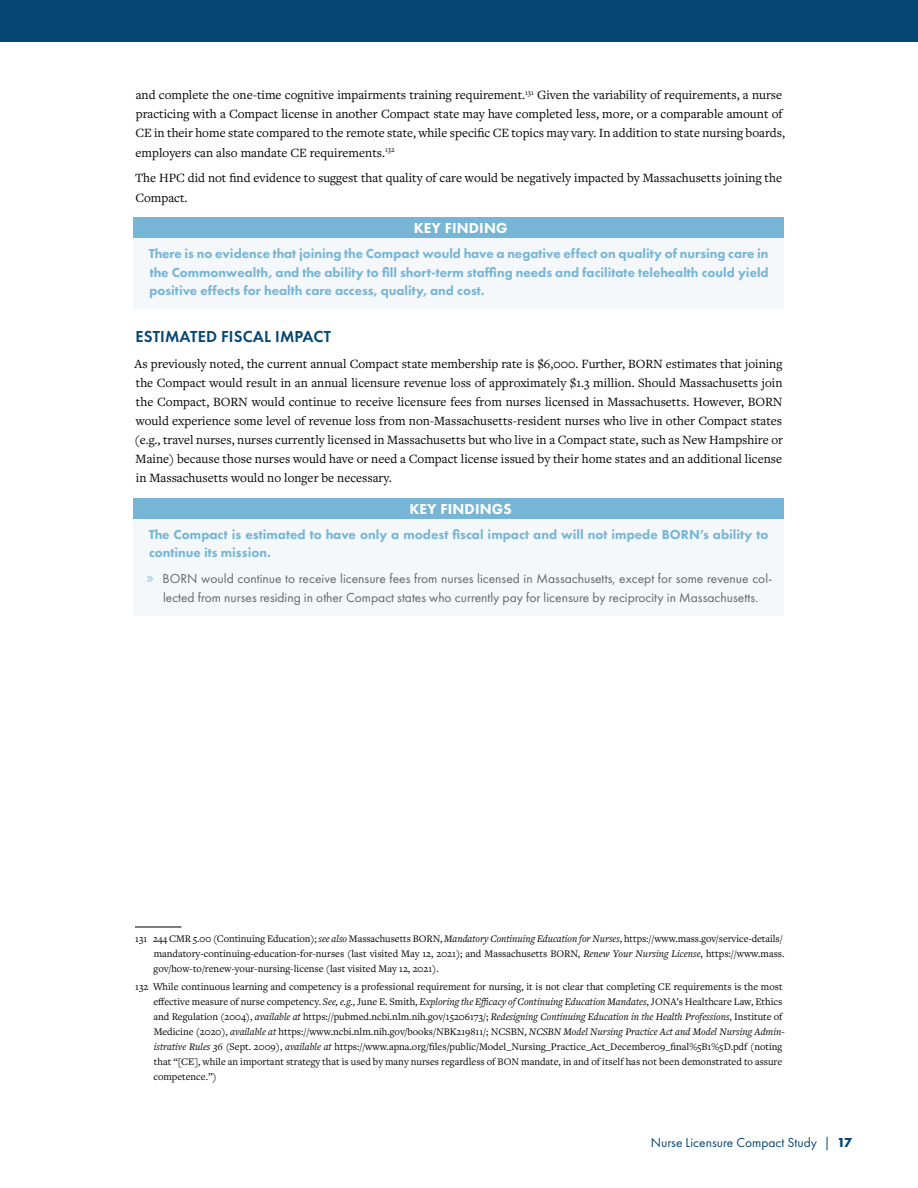
<style>
.page{position:relative;width:918px;height:1188px;background:#fff}
.page>*{position:absolute;margin:0;border:0;box-sizing:border-box;transform-origin:0 0}
.t1{font:600 16.5px "Futura PT";letter-spacing:.01em;color:#084774}
.key_takeaways_H1{font:800 15px "Futura PT";letter-spacing:.01em;color:#fff}
.key_takeaway_intro{font:800 13.5px/18.8px "Futura PT";color:#77b5d6;text-align:justify}
.t2{font:13.5px/18.8px "Futura PT";color:#666;text-align:center}
.t3{font:13.5px "Futura PT";color:#084774}
.body{font:13.2px/19.2px "Freight Text Pro";color:#000}
.footnotes{font:10.5px/15px "Freight Text Pro";color:#000}
.s1{font-family:"Myriad Pro";font-size:16.2px;color:#8abddb}
.s2{font-style:italic}
.s3{font-weight:700}
</style>
<div class="page">
<div style="left:0;top:0;width:918px;height:42px;background:#084774"></div>
<div style="left:134px;top:217px;width:650px;height:21px;background:#77b5d6"></div>
<div style="left:134px;top:238px;width:650px;height:71px;background:#f4f8fb"></div>
<div style="left:134px;top:498px;width:650px;height:21px;background:#77b5d6"></div>
<div style="left:134px;top:519px;width:650px;height:52px;background:#f4f8fb"></div>
<div style="left:134px;top:563px;width:650px;height:52px;background:#f4f8fb"></div>
<hr style="left:135px;top:927px;width:47px;height:1px;background:#000">
<p class="body" style="left:135px;top:85px;width:651px">and complete the one-time cognitive impairments training requirement.<sup>131</sup> Given the variability of requirements, a nurse practicing with a Compact license in another Compact state may have completed less, more, or a comparable amount of CE in their home state compared to the remote state, while specific CE topics may vary. In addition to state nursing boards, employers can also mandate CE requirements.<sup>132</sup></p>
<p class="body" style="left:135px;top:168px;width:648px">The HPC did not find evidence to suggest that quality of care would be negatively impacted by Massachusetts joining the<br>Compact.</p>
<h2 class="key_takeaways_H1" style="left:414px;top:219px;width:95px">KEY FINDING</h2>
<p class="key_takeaway_intro" style="left:149px;top:244px;width:621px">There is no evidence that joining the Compact would have a negative effect on quality of nursing care in the Commonwealth, and the ability to fill short-term staffing needs and facilitate telehealth could yield positive effects for health care access, quality, and cost.</p>
<h2 class="t1" style="left:136px;top:326px;width:197px">ESTIMATED FISCAL IMPACT</h2>
<p class="body" style="left:135px;top:353px;width:650px;text-align:justify">As previously noted, the current annual Compact state membership rate is $6,000. Further, BORN estimates that joining the Compact would result in an annual licensure revenue loss of approximately $1.3 million. Should Massachusetts join the Compact, BORN would continue to receive licensure fees from nurses licensed in Massachusetts. However, BORN would experience some level of revenue loss from non-Massachusetts-resident nurses who live in other Compact states (e.g., travel nurses, nurses currently licensed in Massachusetts but who live in a Compact state, such as New Hampshire or Maine) because those nurses would have or need a Compact license issued by their home states and an additional license in Massachusetts would no longer be necessary.</p>
<h2 class="key_takeaways_H1" style="left:409px;top:500px;width:104px">KEY FINDINGS</h2>
<p class="key_takeaway_intro" style="left:149px;top:525px;width:621px">The Compact is estimated to have only a modest fiscal impact and will not impede BORN’s ability to continue its mission.</p>
<p class="t2" style="left:147px;top:569px;width:627px"><span class="s1">»</span> BORN would continue to receive licensure fees from nurses licensed in Massachusetts, except for some revenue col&shy;lected from nurses residing in other Compact states who currently pay for licensure by reciprocity in Massachusetts.</p>
<p class="footnotes" style="left:154px;top:931px;width:632px;text-indent:-18px">131 244 CMR 5.00 (Continuing Education); <span class="s2">see also</span> Massachusetts BORN, <span class="s2">Mandatory Continuing Education for Nurses</span>, https://www.mass.gov/service-details/ mandatory-continuing-education-for-nurses (last visited May 12, 2021); and Massachusetts BORN, <span class="s2">Renew Your Nursing License</span>, https://www.mass. gov/how-to/renew-your-nursing-license (last visited May 12, 2021).</p>
<p class="footnotes" style="left:153px;top:979px;width:633px;text-indent:-18px">132 While continuous learning and competency is a professional requirement for nursing, it is not clear that completing CE requirements is the most effective measure of nurse competency. <span class="s2">See, e.g.,</span> June E. Smith, <span class="s2">Exploring the Efficacy of Continuing Education Mandates</span>, JONA’s Healthcare Law, Ethics and Regulation (2004), <span class="s2">available at</span> https://pubmed.ncbi.nlm.nih.gov/15206173/; <span class="s2">Redesigning Continuing Education in the Health Professions</span>, Institute of Medicine (2020), <span class="s2">available at</span> https://www.ncbi.nlm.nih.gov/books/NBK219811/; NCSBN, <span class="s2">NCSBN Model Nursing Practice Act and Model Nursing Admin&shy;istrative Rules 36</span> (Sept. 2009), <span class="s2">available at</span> https://www.apna.org/files/public/Model_Nursing_Practice_Act_December09_final%5B1%5D.pdf (noting that “[CE], while an important strategy that is used by many nurses regardless of BON mandate, in and of itself has not been demonstrated to assure competence.”)</p>
<p class="t3" style="left:651px;top:1135px;width:203px">Nurse Licensure Compact Study | <span class="s3">17</span></p>
</div>
